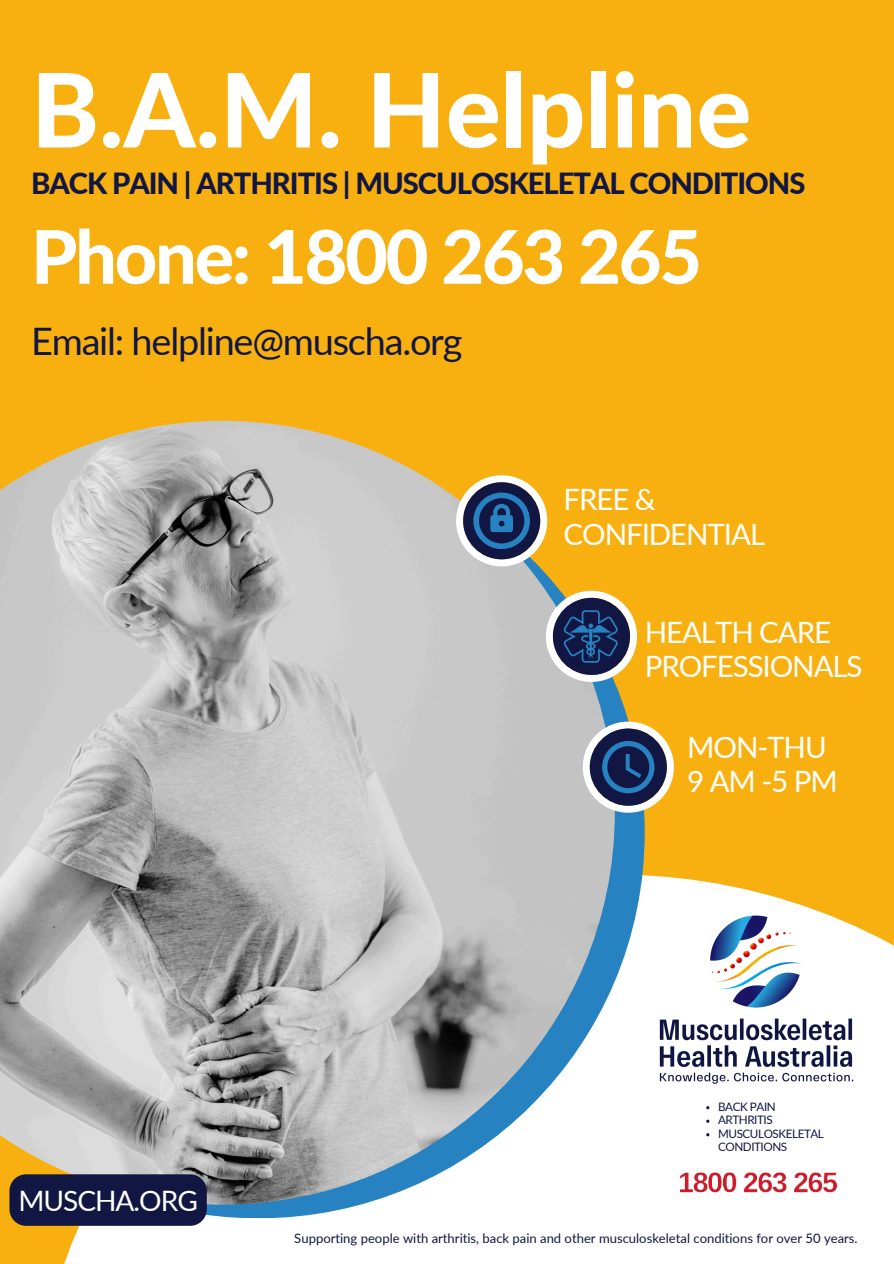
<style>
.page{position:relative;width:894px;height:1264px;background:#fff}
.page>*{position:absolute;margin:0;border:0;box-sizing:border-box;transform-origin:0 0}
.t1{font:800 102.6px "Lato";color:#fff}
.t2{font:800 73.95px "Lato";letter-spacing:-.03em;color:#fff}
.t3{font:37.8px "Lato";letter-spacing:-.03em;color:#111742}
.t4{font:29.4px/34.3px "Lato";letter-spacing:-.035em;color:#fff}
.t5{font:800 29.1px "Lato";letter-spacing:-.035em;color:#111742}
.t6{font:28.05px "Lato";letter-spacing:-.035em;color:#fff}
.t7{font:13.05px "Lato";color:#111742}
.t8{font:11.7px/13.5px "Lato";letter-spacing:-.035em;color:#111742}
</style>
<div class="page">
<div style="left:0;top:0;width:893px;height:1263px;background:#f8b010"></div>
<div style="left:31px;top:874px;width:862px;height:389px;background:#fff"></div>
<svg style="left:206px;top:682px;width:438px;height:536px"></svg>
<img style="left:0;top:421px;width:614px;height:783px">
<div style="left:9px;top:1174px;width:197px;height:51px;background:#111742"></div>
<svg style="left:456px;top:475px;width:91px;height:91px;background:#757d82"></svg>
<svg style="left:582px;top:721px;width:91px;height:91px;background:#717882"></svg>
<svg style="left:545px;top:591px;width:92px;height:91px;background:#707580"></svg>
<img style="left:680px;top:1172px;width:157px;height:21px">
<img style="left:607px;top:851px;width:286px;height:296px">
<p class="t1" style="left:31px;top:46px;width:721px">B.A.M. Helpline</p>
<p class="t5" style="left:31px;top:165px;width:775px">BACK PAIN | ARTHRITIS | MUSCULOSKELETAL CONDITIONS</p>
<p class="t2" style="left:31px;top:211px;width:672px">Phone: 1800 263 265</p>
<p class="t3" style="left:31px;top:318px;width:433px">Email: helpline@muscha.org</p>
<h4 class="t4" style="left:563px;top:482px;width:203px">FREE &amp;<br>CONFIDENTIAL</h4>
<h4 class="t4" style="left:644px;top:614px;width:219px">HEALTH CARE<br>PROFESSIONALS</h4>
<h4 class="t4" style="left:687px;top:729px;width:152px">MON-THU<br>9AM -5PM</h4>
<h2 class="t6" style="left:18px;top:1182px;width:181px">MUSCHA.ORG</h2>
<h4 class="t8" style="left:718px;top:1099px;width:59px">BACK PAIN</h4>
<p class="t8" style="left:718px;top:1113px;width:56px">ARTHRITIS</p>
<p class="t8" style="left:718px;top:1126px;width:107px">MUSCULOSKELETAL<br>CONDITIONS</p>
<p class="t7" style="left:294px;top:1230px;width:564px">Supporting people with arthritis, back pain and other musculoskeletal conditions for over 50 years.</p>
</div>
